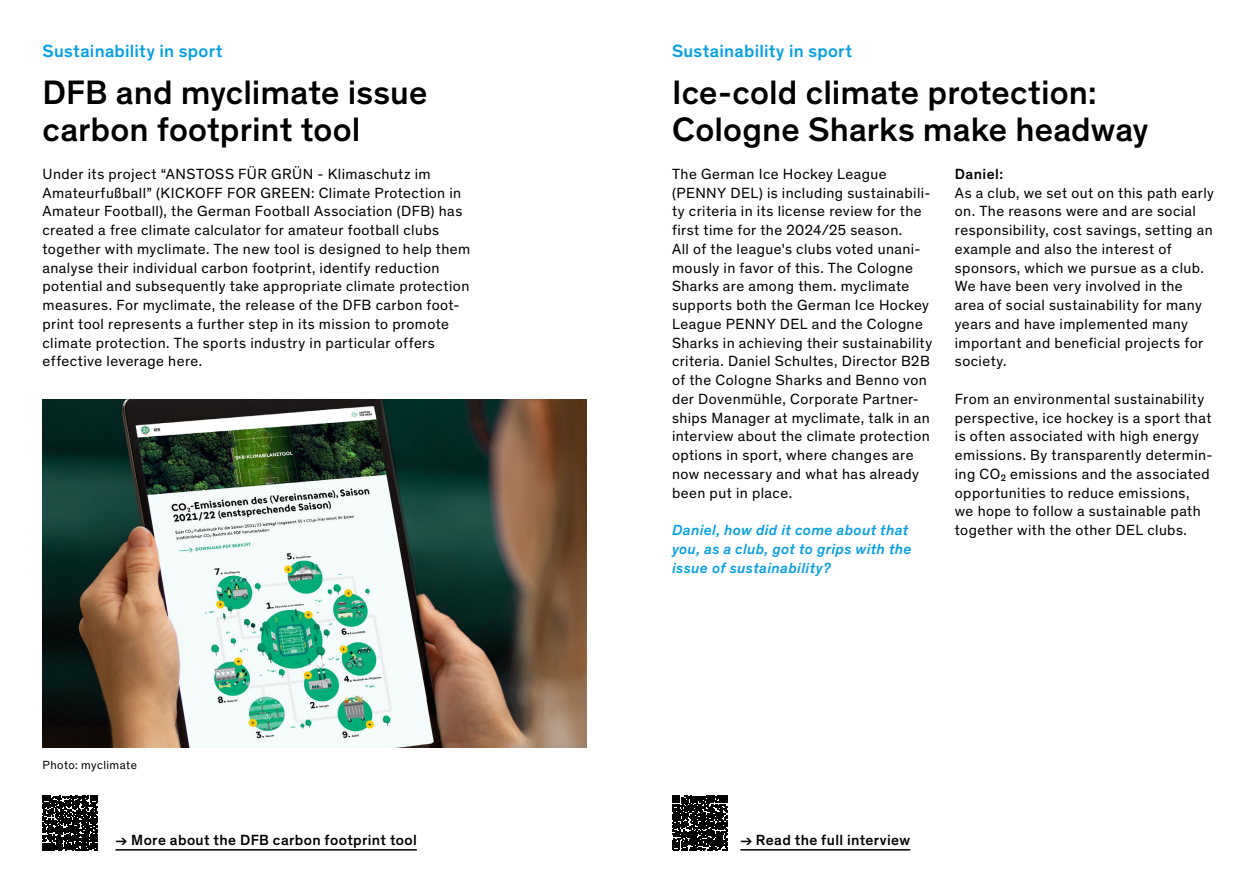
<style>
.page{position:relative;width:1259px;height:893px;background:#fff}
.page>*{position:absolute;margin:0;border:0;box-sizing:border-box;transform-origin:0 0}
.Grundtext{font:500 34.5px/37.5px "Theinhardt";letter-spacing:.005em;color:#000}
.Grundtext-2{font:500 18px "Theinhardt";letter-spacing:.015em;color:#009fe3}
.Grundtext-3{font:15px/18.8px "Theinhardt";letter-spacing:.03em;color:#000}
.Grundtext-4{font:italic 500 15px/18.8px "Theinhardt";letter-spacing:.03em;color:#009fe3}
.Grundtext-5{font:500 15px "Theinhardt";letter-spacing:.025em;color:#000}
.Grundtext-6{font:12px "Theinhardt";letter-spacing:.03em;color:#000}
.s1{font-weight:500}
</style>
<div class="page">
<img style="left:43px;top:399px;width:544px;height:349px">
<hr style="left:116px;top:849px;width:301px;height:2px;background:#000">
<hr style="left:740px;top:849px;width:170px;height:2px;background:#000">
<svg style="left:43px;top:795px;width:55px;height:56px"></svg>
<svg style="left:672px;top:795px;width:55px;height:55px"></svg>
<p class="Grundtext-2" style="left:43px;top:38px;width:182px">Sustainability in sport</p>
<p class="Grundtext" style="left:43px;top:71px;width:386px">DFB and myclimate issue carbon footprint tool</p>
<p class="Grundtext-2" style="left:672px;top:38px;width:182px">Sustainability in sport</p>
<p class="Grundtext" style="left:672px;top:71px;width:478px">Ice-cold climate protection:<br>Cologne Sharks make headway</p>
<p class="Grundtext-3" style="left:43px;top:164px;width:429px">Under its project “ANSTOSS FÜR GRÜN - Klimaschutz im Amateurfußball” (KICKOFF FOR GREEN: Climate Protection in Amateur Football), the German Football Association (DFB) has created a free climate calculator for amateur football clubs together with myclimate. The new tool is designed to help them analyse their individual carbon footprint, identify reduction potential and subsequently take appropriate climate protection measures. For myclimate, the release of the DFB carbon foot&shy;print tool represents a further step in its mission to promote climate protection. The sports industry in particular offers effective leverage here.</p>
<p class="Grundtext-3" style="left:672px;top:164px;width:262px">The German Ice Hockey League (PENNY DEL) is including sustainabili&shy;ty criteria in its license review for the first time for the 2024/25 season.<br>All of the league's clubs voted unani&shy;mously in favor of this. The Cologne Sharks are among them. myclimate supports both the German Ice Hockey League PENNY DEL and the Cologne Sharks in achieving their sustainability criteria. Daniel Schultes, Director B2B of the Cologne Sharks and Benno von der Dovenmühle, Corporate Partner&shy;ships Manager at myclimate, talk in an interview about the climate protection options in sport, where changes are now necessary and what has already been put in place.</p>
<p class="Grundtext-4" style="left:672px;top:520px;width:241px">Daniel, how did it come about that you, as a club, got to grips with the issue of sustainability?</p>
<p class="Grundtext-3" style="left:955px;top:164px;width:261px"><span class="s1">Daniel:<br></span>As a club, we set out on this path early on. The reasons were and are social responsibility, cost savings, setting an example and also the interest of sponsors, which we pursue as a club.<br>We have been very involved in the area of social sustainability for many years and have implemented many important and beneficial projects for society.</p>
<p class="Grundtext-3" style="left:955px;top:389px;width:259px">From an environmental sustainability perspective, ice hockey is a sport that is often associated with high energy emissions. By transparently determin&shy;ing CO₂ emissions and the associated opportunities to reduce emissions,<br>we hope to follow a sustainable path together with the other DEL clubs.</p>
<p class="Grundtext-6" style="left:43px;top:757px;width:96px">Photo: myclimate</p>
<p class="Grundtext-5" style="left:116px;top:828px;width:303px">→ More about the DFB carbon footprint tool</p>
<p class="Grundtext-5" style="left:740px;top:828px;width:171px">→ Read the full interview</p>
</div>
